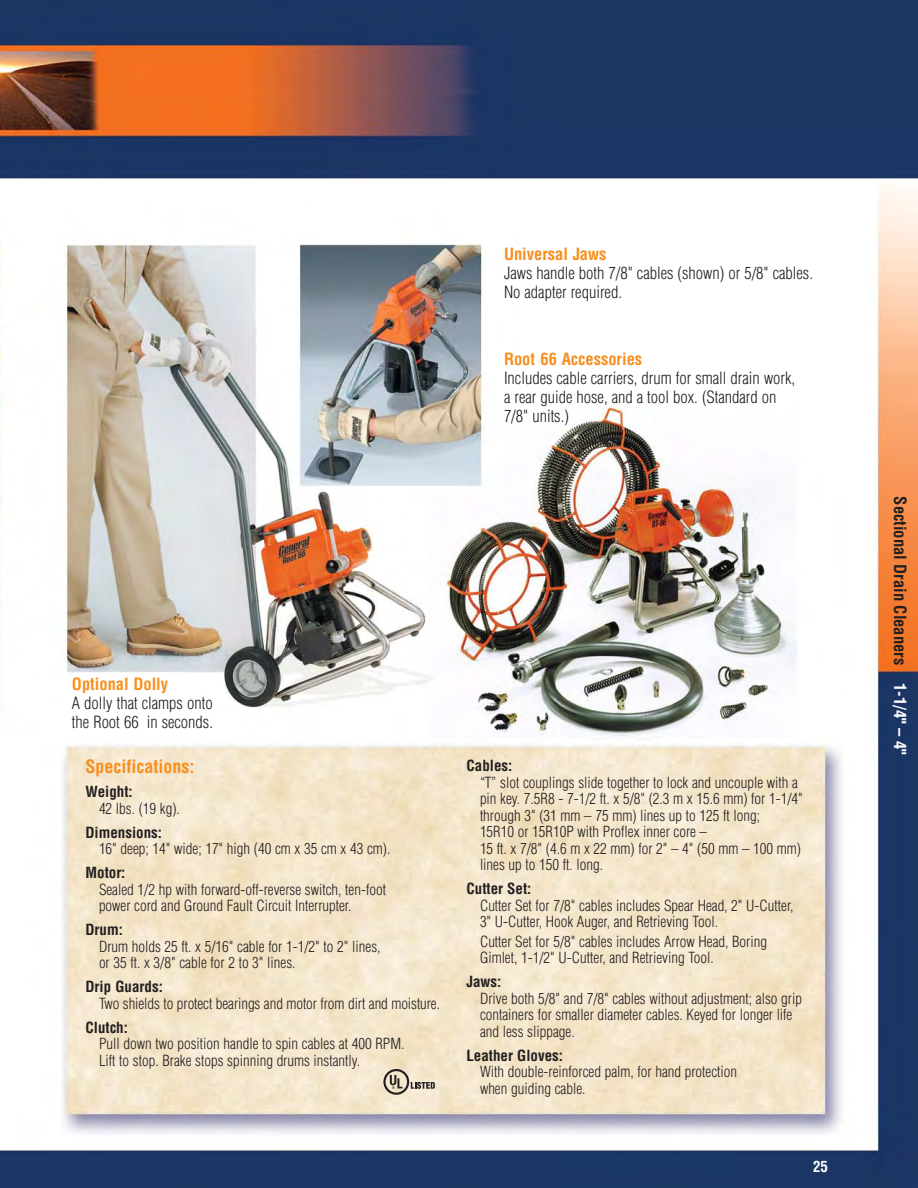
<style>
.page{position:relative;width:918px;height:1188px;background:#fff}
.page>*{position:absolute;margin:0;border:0;box-sizing:border-box;transform-origin:0 0}
.t1{font:700 condensed 18px "Helvetica LT Std";color:#f78f1e}
.t2{font:300 condensed 16.5px/18.9px "Helvetica LT Std";color:#231f20}
.t3{font:700 condensed 16.5px "Helvetica LT Std";color:#f78f1e}
.t4{font:700 condensed 16.5px "Helvetica LT Std";color:#231f20}
.t5{font:300 condensed 15px/16.5px "Helvetica LT Std";color:#231f20}
.t6{font:700 condensed 15px "Helvetica LT Std";color:#231f20}
.t7{font:700 condensed 15px "Helvetica LT Std";color:#fff}
.s1{color:#fff}
</style>
<div class="page">
<img style="left:0;top:0;width:918px;height:1188px">
<svg style="left:383px;top:1069px;width:52px;height:26px"></svg>
<p class="t3" style="left:504px;top:248px;width:104px">Universal Jaws</p>
<p class="t2" style="left:504px;top:266px;width:311px">Jaws handle both 7/8" cables (shown) or 5/8" cables.<br>No adapter required.</p>
<p class="t3" style="left:504px;top:353px;width:140px">Root 66 Accessories</p>
<p class="t2" style="left:504px;top:371px;width:293px">Includes cable carriers, drum for small drain work, a rear guide hose, and a tool box. (Standard on<br>7/8" units.)</p>
<p class="t3" style="left:72px;top:678px;width:98px">Optional Dolly</p>
<p class="t2" style="left:72px;top:696px;width:143px">A dolly that clamps onto the Root 66 in seconds.</p>
<p class="t1" style="left:86px;top:761px;width:110px">Specifications:</p>
<p class="t6" style="left:86px;top:787px;width:49px">Weight:</p>
<p class="t5" style="left:99px;top:802px;width:82px">42 lbs. (19 kg).</p>
<p class="t6" style="left:86px;top:827px;width:78px">Dimensions:</p>
<p class="t5" style="left:99px;top:843px;width:293px">16" deep; 14" wide; 17" high (40 cm x 35 cm x 43 cm).</p>
<p class="t6" style="left:86px;top:868px;width:41px">Motor:</p>
<p class="t5" style="left:99px;top:883px;width:289px">Sealed 1/2 hp with forward-off-reverse switch, ten-foot power cord and Ground Fault Circuit Interrupter.</p>
<p class="t6" style="left:86px;top:925px;width:39px">Drum:</p>
<p class="t5" style="left:99px;top:940px;width:283px">Drum holds 25 ft. x 5/16" cable for 1-1/2" to 2" lines, or 35 ft. x 3/8" cable for 2 to 3" lines.</p>
<p class="t6" style="left:86px;top:982px;width:79px">Drip Guards:</p>
<p class="t5" style="left:99px;top:997px;width:343px">Two shields to protect bearings and motor from dirt and moisture.</p>
<p class="t6" style="left:86px;top:1022px;width:44px">Clutch:</p>
<p class="t5" style="left:99px;top:1038px;width:307px">Pull down two position handle to spin cables at 400 RPM.<br>Lift to stop. Brake stops spinning drums instantly.</p>
<p class="t6" style="left:466px;top:761px;width:47px">Cables:</p>
<p class="t5" style="left:480px;top:776px;width:324px">“T” slot couplings slide together to lock and uncouple with a pin key. 7.5R8 - 7-1/2 ft. x 5/8" (2.3 m x 15.6 mm) for 1-1/4" through 3" (31 mm – 75 mm) lines up to 125 ft long;<br>15R10 or 15R10P with Proflex inner core –<br>15 ft. x 7/8" (4.6 m x 22 mm) for 2" – 4" (50 mm – 100 mm) lines up to 150 ft. long.</p>
<p class="t6" style="left:466px;top:884px;width:66px">Cutter Set:</p>
<p class="t5" style="left:480px;top:899px;width:315px">Cutter Set for 7/8" cables includes Spear Head, 2" U-Cutter,<br>3" U-Cutter, Hook Auger, and Retrieving Tool.</p>
<p class="t5" style="left:480px;top:935px;width:289px">Cutter Set for 5/8" cables includes Arrow Head, Boring<br>Gimlet, 1-1/2" U-Cutter, and Retrieving Tool.</p>
<p class="t6" style="left:466px;top:977px;width:36px">Jaws:</p>
<p class="t5" style="left:480px;top:992px;width:324px">Drive both 5/8" and 7/8" cables without adjustment; also grip containers for smaller diameter cables. Keyed for longer life and less slippage.</p>
<p class="t6" style="left:466px;top:1050px;width:98px">Leather Gloves:</p>
<p class="t5" style="left:480px;top:1066px;width:259px">With double-reinforced palm, for hand protection when guiding cable.</p>
<p class="t7" style="left:813px;top:1161px;width:16px">25</p>
<p class="t4" style="left:906px;top:496px;width:260px;rotate:90deg">Sectional Drain Cleaners <span class="s1">1-1/4" – 4"</span></p>
</div>
